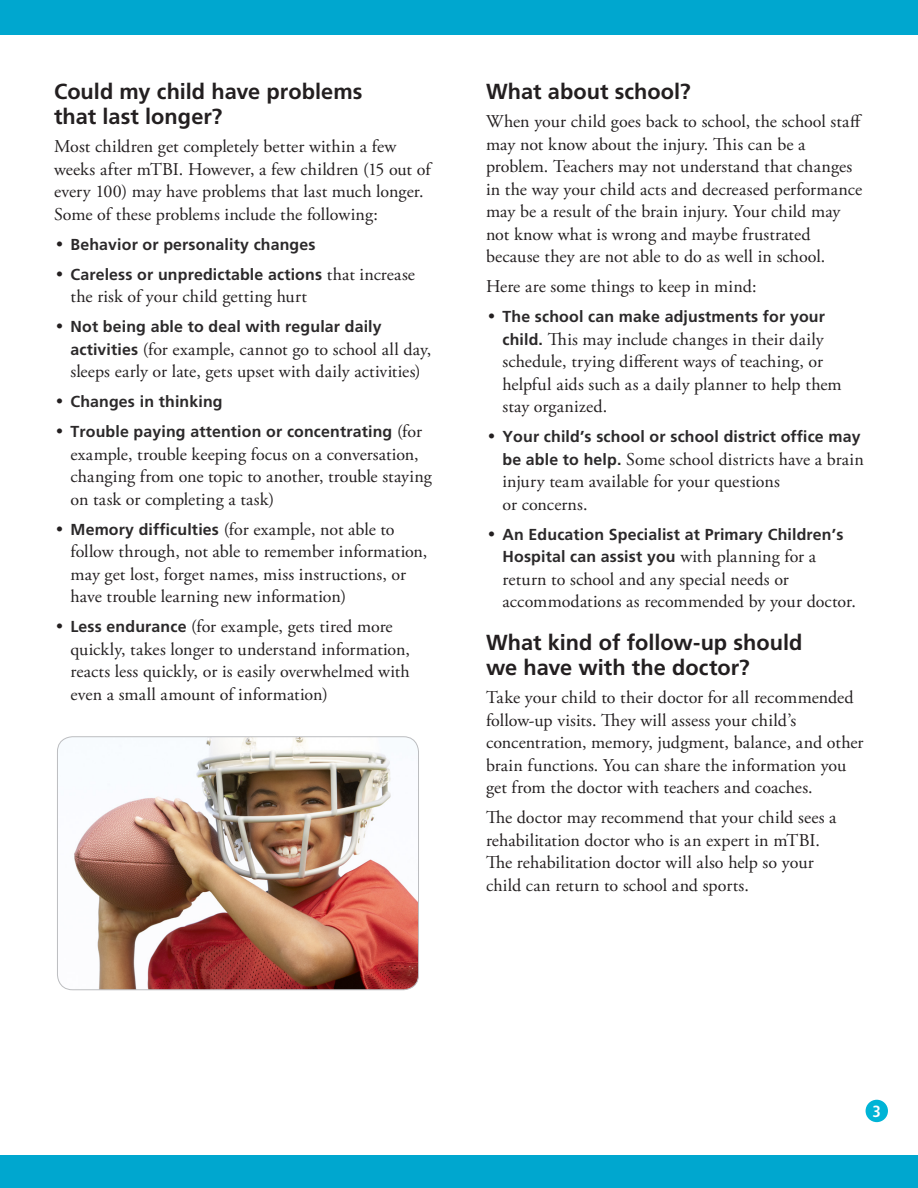
<style>
.page{position:relative;width:918px;height:1188px;background:#fff}
.page>*{position:absolute;margin:0;border:0;box-sizing:border-box;transform-origin:0 0}
.Level_1__h2{font:700 21.75px/24.8px "Frutiger LT Std";color:#231f20}
.Level_1{font:18px/22.5px "Adobe Garamond Pro";letter-spacing:.005em;color:#231f20}
.Main__p{font:18px/22.5px "Adobe Garamond Pro";color:#231f20}
.t1{font:700 condensed 16.2px "Frutiger LT Std";color:#fff}
.t2{font:700 15.9px/22.5px "Frutiger LT Std";letter-spacing:.01em;color:#2b292a}
.s1{font-family:"Adobe Garamond Pro";font-weight:400;font-size:18px;color:#231f20}
.s2{font-family:"Frutiger LT Std";font-weight:700;font-size:15.9px;color:#2b292a}
</style>
<div class="page">
<div style="left:0;top:0;width:918px;height:35px;background:#00a7cf"></div>
<div style="left:0;top:1156px;width:918px;height:32px;background:#00a7cf"></div>
<div style="left:866px;top:1100px;width:22px;height:22px;background:#00b4d6;border-radius:50%"></div>
<img style="left:57px;top:737px;width:362px;height:253px">
<div style="left:57px;top:736px;width:362px;height:254px;border:1px solid #bcbdc0;border-radius:15px"></div>
<p class="Level_1__h2" style="left:54px;top:79px;width:310px">Could my child have problems that last longer?</p>
<p class="Main__p" style="left:54px;top:136px;width:378px">Most children get completely better within a few weeks after mTBI. However, a few children (15 out of every 100) may have problems that last much longer.<br>Some of these problems include the following:</p>
<p class="t2" style="left:56px;top:233px;width:261px"><span class="s1">•</span> Behavior or personality changes</p>
<p class="t2" style="left:56px;top:263px;width:360px"><span class="s1">•</span> Careless or unpredictable actions <span class="s1">that increase</span></p>
<p class="Level_1" style="left:70px;top:286px;width:238px">the risk of your child getting hurt</p>
<p class="t2" style="left:56px;top:315px;width:327px"><span class="s1">•</span> Not being able to deal with regular daily</p>
<p class="Level_1" style="left:70px;top:338px;width:362px"><span class="s2">activities</span> (for example, cannot go to school all day, sleeps early or late, gets upset with daily activities)</p>
<p class="t2" style="left:56px;top:390px;width:168px"><span class="s1">•</span> Changes in thinking</p>
<p class="t2" style="left:56px;top:420px;width:367px"><span class="s1">•</span> Trouble paying attention or concentrating <span class="s1">(for</span></p>
<p class="Level_1" style="left:70px;top:443px;width:363px">example, trouble keeping focus on a conversation, changing from one topic to another, trouble staying on task or completing a task)</p>
<p class="Level_1" style="left:70px;top:518px;width:358px;text-indent:-14px">• <span class="s2">Memory difficulties</span> (for example, not able to follow through, not able to remember information, may get lost, forget names, miss instructions, or have trouble learning new information)</p>
<p class="Level_1" style="left:70px;top:616px;width:341px;text-indent:-14px">• <span class="s2">Less endurance</span> (for example, gets tired more quickly, takes longer to understand information, reacts less quickly, or is easily overwhelmed with even a small amount of information)</p>
<p class="Level_1__h2" style="left:486px;top:79px;width:206px">What about school?</p>
<p class="Level_1" style="left:486px;top:111px;width:378px">When your child goes back to school, the school staff may not know about the injury. This can be a problem. Teachers may not understand that changes in the way your child acts and decreased performance may be a result of the brain injury. Your child may not know what is wrong and maybe frustrated because they are not able to do as well in school.</p>
<p class="Level_1" style="left:486px;top:276px;width:272px">Here are some things to keep in mind:</p>
<p class="t2" style="left:488px;top:306px;width:338px"><span class="s1">•</span> The school can make adjustments for your</p>
<p class="Level_1" style="left:502px;top:328px;width:341px"><span class="s2">child.</span> This may include changes in their daily schedule, trying different ways of teaching, or helpful aids such as a daily planner to help them stay organized.</p>
<p class="t2" style="left:488px;top:426px;width:374px"><span class="s1">•</span> Your child’s school or school district office may</p>
<p class="Level_1" style="left:502px;top:448px;width:363px"><span class="s2">be able to help.</span> Some school districts have a brain injury team available for your questions<br>or concerns.</p>
<p class="t2" style="left:502px;top:523px;width:342px;text-indent:-14px"><span class="s1">•</span> An Education Specialist at Primary Children’s<br>Hospital can assist you <span class="s1">with planning for a</span></p>
<p class="Level_1" style="left:502px;top:568px;width:355px">return to school and any special needs or accommodations as recommended by your doctor.</p>
<p class="Level_1__h2" style="left:486px;top:630px;width:318px">What kind of follow-up should we have with the doctor?</p>
<p class="Level_1" style="left:486px;top:687px;width:379px">Take your child to their doctor for all recommended follow-up visits. They will assess your child’s concentration, memory, judgment, balance, and other brain functions. You can share the information you get from the doctor with teachers and coaches.</p>
<p class="Level_1" style="left:486px;top:807px;width:352px">The doctor may recommend that your child sees a rehabilitation doctor who is an expert in mTBI.<br>The rehabilitation doctor will also help so your child can return to school and sports.</p>
<p class="t1" style="left:873px;top:1102px;width:10px">3</p>
</div>
